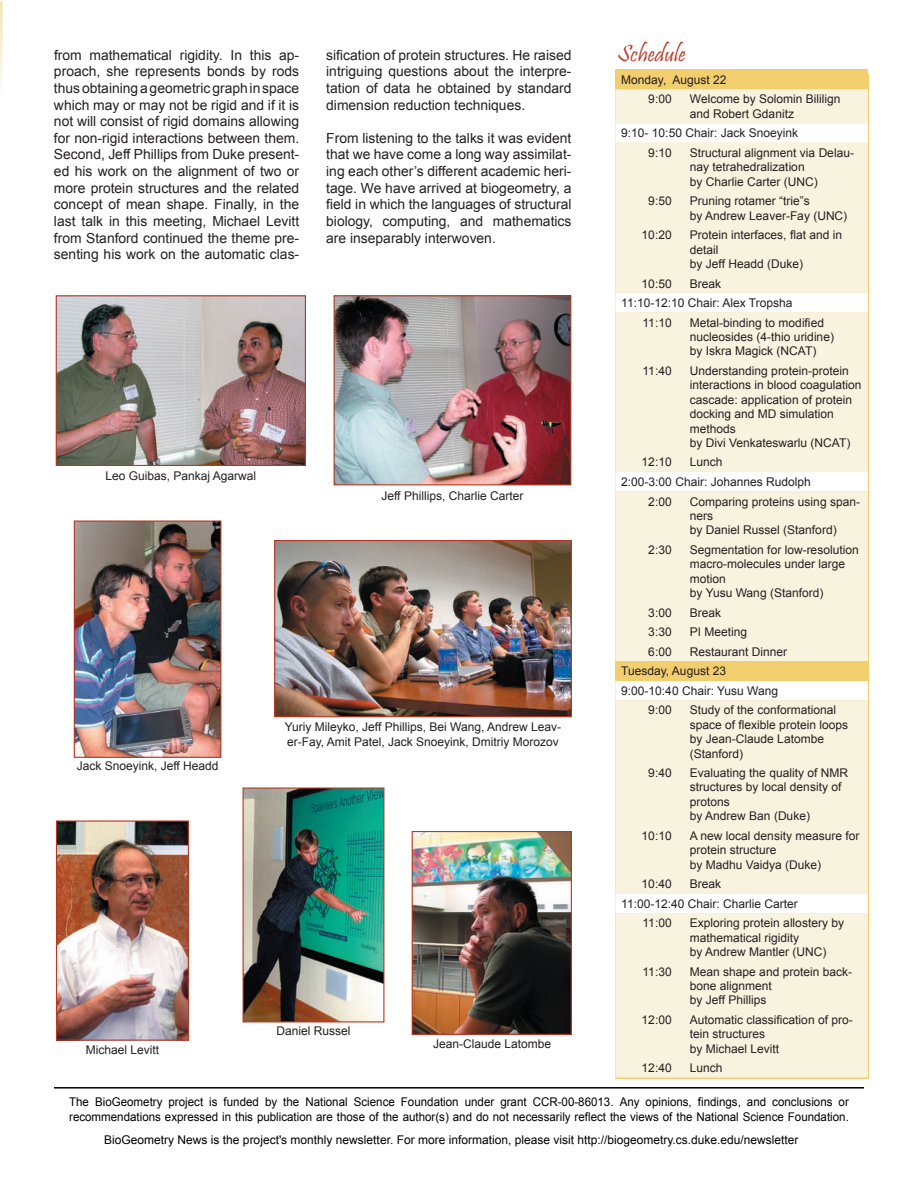
<style>
.page{position:relative;width:918px;height:1188px;background:#fff}
.page>*{position:absolute;margin:0;border:0;box-sizing:border-box;transform-origin:0 0}
.t1{font:24px "Pristina";color:#b93825}
.t2{font:13.8px/16.6px "Arial";color:#231f20;text-align:justify}
.t3{font:12px/14.4px "Arial";color:#231f20}
.t4{font:12px/14.4px "Arial";color:#000;scale:.96 1}
.t5{font:12px "Arial";color:#000}
</style>
<div class="page">
<div style="left:615px;top:70px;width:253px;height:19px;background:#f3ce6f"></div>
<div style="left:615px;top:89px;width:253px;height:989px;background:#f8f3df"></div>
<svg style="left:615px;top:123px;width:253px;height:790px;background:#f8f4e2"></svg>
<div style="left:615px;top:661px;width:253px;height:20px;background:#f3ce6f"></div>
<hr style="left:615px;top:69px;width:63px;height:2px;background:#f3ce6f">
<hr style="left:684px;top:69px;width:184px;height:2px;background:#f3ce6f">
<svg style="left:0;top:1px;width:3px;height:83px"></svg>
<svg style="left:54px;top:1087px;width:810px;height:2px;background:#3f3f3f"></svg>
<img style="left:245px;top:789px;width:137px;height:231px">
<div style="left:243px;top:787px;width:141px;height:235px;border:1px solid #b93825"></div>
<img style="left:76px;top:522px;width:143px;height:234px">
<div style="left:74px;top:520px;width:147px;height:238px;border:1px solid #b93825"></div>
<img style="left:58px;top:822px;width:129px;height:217px">
<div style="left:56px;top:820px;width:133px;height:221px;border:1px solid #b93825"></div>
<img style="left:276px;top:542px;width:294px;height:173px">
<div style="left:274px;top:540px;width:298px;height:177px;border:1px solid #b93825"></div>
<img style="left:414px;top:833px;width:156px;height:200px">
<div style="left:412px;top:831px;width:160px;height:204px;border:1px solid #b93825"></div>
<img style="left:58px;top:297px;width:246px;height:167px">
<div style="left:56px;top:295px;width:250px;height:171px;border:1px solid #b93825"></div>
<img style="left:336px;top:297px;width:233px;height:186px">
<div style="left:334px;top:295px;width:237px;height:190px;border:1px solid #b93825"></div>
<h1 class="t1" style="left:617px;top:41px;width:70px">Schedule</h1>
<p class="t2" style="left:54px;top:47px;width:247px">from mathematical rigidity. In this ap&shy;proach, she represents bonds by rods thus obtaining a geometric graph in space which may or may not be rigid and if it is not will consist of rigid domains allowing for non-rigid interactions between them.<br>Second, Jeff Phillips from Duke present&shy;ed his work on the alignment of two or more protein structures and the related concept of mean shape. Finally, in the last talk in this meeting, Michael Levitt from Stanford continued the theme pre&shy;senting his work on the automatic clas-</p>
<p class="t2" style="left:326px;top:47px;width:247px">sification of protein structures. He raised intriguing questions about the interpre&shy;tation of data he obtained by standard dimension reduction techniques.</p>
<p class="t3" style="left:648px;top:70px;width:80px;line-height:19.5px;text-indent:-27px">Monday, August 22<br>9:00</p>
<p class="t3" style="left:690px;top:92px;width:152px">Welcome by Solomin Bililign and Robert Gdanitz</p>
<p class="t3" style="left:648px;top:124px;width:151px;line-height:19.5px;text-indent:-27px">9:10- 10:50 Chair: Jack Snoeyink<br>9:10</p>
<p class="t2" style="left:326px;top:130px;width:247px">From listening to the talks it was evident that we have come a long way assimilat&shy;ing each other’s different academic heri&shy;tage. We have arrived at biogeometry, a field in which the languages of structural biology, computing, and mathematics are inseparably interwoven.</p>
<p class="t3" style="left:690px;top:146px;width:166px">Structural alignment via Delau&shy;nay tetrahedralization<br>by Charlie Carter (UNC)</p>
<p class="t3" style="left:648px;top:194px;width:25px">9:50</p>
<p class="t3" style="left:690px;top:194px;width:159px">Pruning rotamer “trie”s<br>by Andrew Leaver-Fay (UNC)</p>
<p class="t3" style="left:642px;top:228px;width:32px">10:20</p>
<p class="t3" style="left:690px;top:228px;width:154px">Protein interfaces, flat and in detail<br>by Jeff Headd (Duke)</p>
<p class="t3" style="left:642px;top:276px;width:32px">10:50</p>
<p class="t3" style="left:690px;top:276px;width:33px">Break</p>
<p class="t3" style="left:621px;top:296px;width:173px">11:10-12:10 Chair: Alex Tropsha</p>
<p class="t3" style="left:643px;top:315px;width:31px">11:10</p>
<p class="t3" style="left:690px;top:315px;width:146px">Metal-binding to modified nucleosides (4-thio uridine) by Iskra Magick (NCAT)</p>
<p class="t3" style="left:643px;top:364px;width:31px">11:40</p>
<p class="t3" style="left:690px;top:364px;width:173px">Understanding protein-protein interactions in blood coagulation cascade: application of protein docking and MD simulation methods<br>by Divi Venkateswarlu (NCAT)</p>
<p class="t3" style="left:642px;top:455px;width:32px">12:10</p>
<p class="t3" style="left:690px;top:455px;width:34px">Lunch</p>
<p class="t3" style="left:621px;top:475px;width:191px">2:00-3:00 Chair: Johannes Rudolph</p>
<p class="t3" style="left:648px;top:494px;width:25px">2:00</p>
<p class="t3" style="left:690px;top:494px;width:172px">Comparing proteins using span&shy;ners<br>by Daniel Russel (Stanford)</p>
<p class="t3" style="left:648px;top:543px;width:25px">2:30</p>
<p class="t3" style="left:690px;top:543px;width:170px">Segmentation for low-resolution macro-molecules under large motion<br>by Yusu Wang (Stanford)</p>
<p class="t3" style="left:648px;top:605px;width:25px">3:00</p>
<p class="t3" style="left:690px;top:605px;width:33px">Break</p>
<p class="t3" style="left:648px;top:625px;width:25px">3:30</p>
<p class="t3" style="left:690px;top:625px;width:59px">PI Meeting</p>
<p class="t3" style="left:648px;top:644px;width:25px">6:00</p>
<p class="t3" style="left:690px;top:644px;width:99px">Restaurant Dinner</p>
<p class="t3" style="left:621px;top:664px;width:106px">Tuesday, August 23</p>
<p class="t3" style="left:621px;top:683px;width:158px">9:00-10:40 Chair: Yusu Wang</p>
<p class="t3" style="left:648px;top:703px;width:25px">9:00</p>
<p class="t3" style="left:690px;top:703px;width:160px">Study of the conformational space of flexible protein loops by Jean-Claude Latombe (Stanford)</p>
<p class="t3" style="left:648px;top:766px;width:25px">9:40</p>
<p class="t3" style="left:690px;top:766px;width:160px">Evaluating the quality of NMR structures by local density of protons<br>by Andrew Ban (Duke)</p>
<p class="t3" style="left:642px;top:828px;width:32px">10:10</p>
<p class="t3" style="left:690px;top:828px;width:171px">A new local density measure for protein structure<br>by Madhu Vaidya (Duke)</p>
<p class="t3" style="left:642px;top:877px;width:32px">10:40</p>
<p class="t3" style="left:690px;top:877px;width:33px">Break</p>
<p class="t3" style="left:621px;top:896px;width:178px">11:00-12:40 Chair: Charlie Carter</p>
<p class="t3" style="left:643px;top:916px;width:31px">11:00</p>
<p class="t3" style="left:690px;top:916px;width:156px">Exploring protein allostery by mathematical rigidity<br>by Andrew Mantler (UNC)</p>
<p class="t3" style="left:643px;top:964px;width:31px">11:30</p>
<p class="t3" style="left:690px;top:964px;width:164px">Mean shape and protein back&shy;bone alignment<br>by Jeff Phillips</p>
<p class="t3" style="left:642px;top:1013px;width:32px">12:00</p>
<p class="t3" style="left:690px;top:1013px;width:164px">Automatic classification of pro&shy;tein structures<br>by Michael Levitt</p>
<p class="t3" style="left:642px;top:1061px;width:32px">12:40</p>
<p class="t3" style="left:690px;top:1061px;width:34px">Lunch</p>
<p class="t4" style="left:69px;top:1095px;width:814px">The BioGeometry project is funded by the National Science Foundation under grant CCR-00-86013. Any opinions, findings, and conclusions or recommendations expressed in this publication are those of the author(s) and do not necessarily reflect the views of the National Science Foundation.</p>
<p class="t5" style="left:104px;top:1132px;width:696px">BioGeometry News is the project's monthly newsletter. For more information, please visit http://biogeometry.cs.duke.edu/newsletter</p>
<p class="t3" style="left:105px;top:468px;width:152px">Leo Guibas, Pankaj Agarwal</p>
<p class="t3" style="left:382px;top:488px;width:143px">Jeff Phillips, Charlie Carter</p>
<p class="t3" style="left:285px;top:720px;width:278px">Yuriy Mileyko, Jeff Phillips, Bei Wang, Andrew Leav&shy;er-Fay, Amit Patel, Jack Snoeyink, Dmitriy Morozov</p>
<p class="t3" style="left:77px;top:759px;width:143px">Jack Snoeyink, Jeff Headd</p>
<p class="t3" style="left:276px;top:1024px;width:76px">Daniel Russel</p>
<p class="t3" style="left:433px;top:1037px;width:120px">Jean-Claude Latombe</p>
<p class="t3" style="left:86px;top:1042px;width:75px">Michael Levitt</p>
</div>
